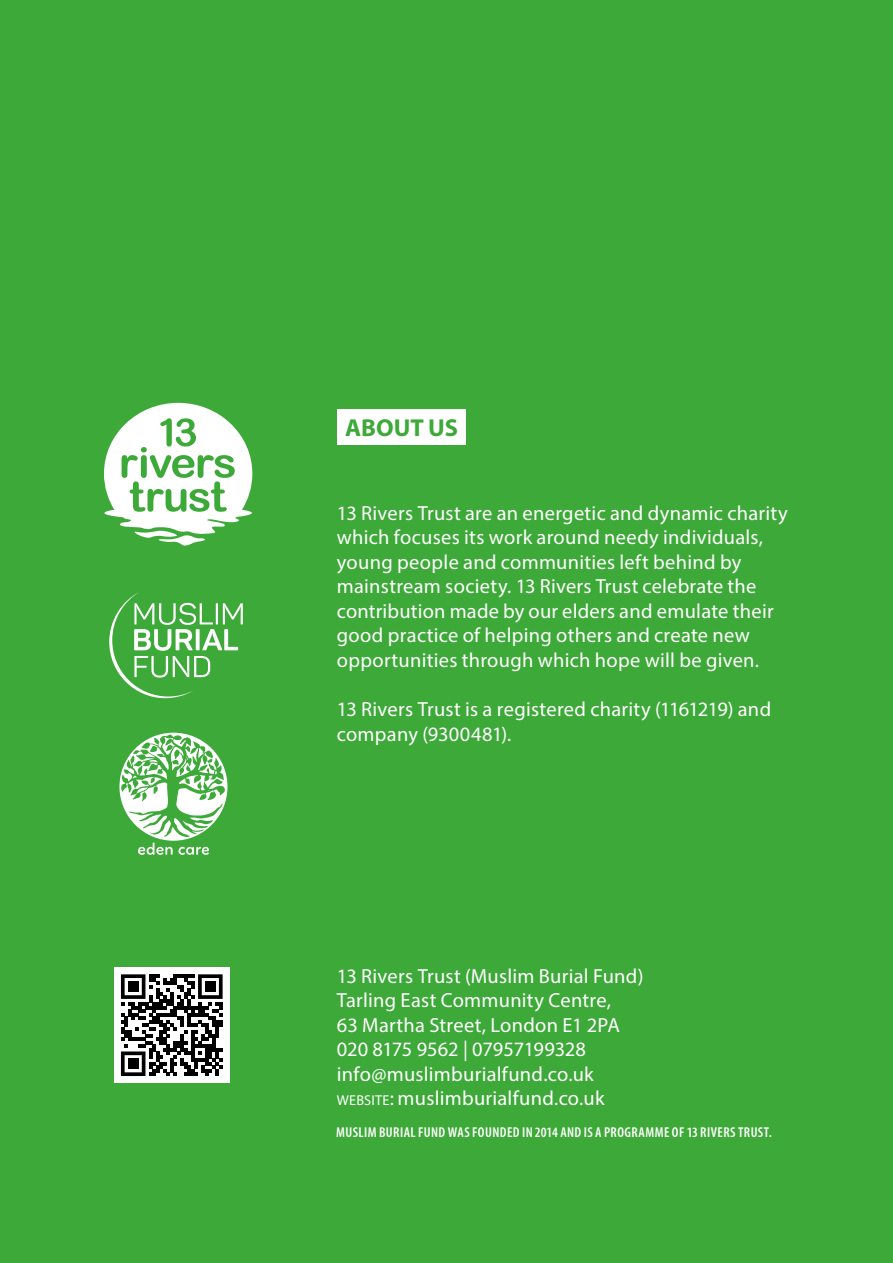
<style>
.page{position:relative;width:893px;height:1263px;background:#3da938}
.page>*{position:absolute;margin:0;border:0;box-sizing:border-box;transform-origin:0 0}
.t1{font:700 24.6px "Myriad Pro";letter-spacing:.005em;color:#3da938}
.t2{font:20.4px/24.6px "Myriad Pro";letter-spacing:.01em;color:#fff}
.t3{font:20.4px "Myriad Pro";letter-spacing:-.01em;color:#fff}
.t4{font:600 condensed 14.4px "Myriad Pro";letter-spacing:.03em;color:#fff}
.t5{font:14.4px "Myriad Pro";letter-spacing:.01em;color:#fff}
.s1{font-size:20.4px}
</style>
<div class="page">
<div style="left:337px;top:410px;width:128px;height:35px;background:#fff"></div>
<svg style="left:104px;top:403px;width:148px;height:143px"></svg>
<div style="left:114px;top:967px;width:116px;height:116px;background:#fff"></div>
<svg style="left:121px;top:974px;width:102px;height:102px"></svg>
<div style="left:128px;top:981px;width:10px;height:11px;background:#000"></div>
<div style="left:205px;top:981px;width:11px;height:11px;background:#000"></div>
<div style="left:128px;top:1058px;width:10px;height:11px;background:#000"></div>
<svg style="left:109px;top:592px;width:134px;height:106px"></svg>
<svg style="left:119px;top:733px;width:108px;height:122px"></svg>
<p class="t1" style="left:345px;top:412px;width:114px">ABOUT US</p>
<p class="t2" style="left:337px;top:500px;width:452px">13 Rivers Trust are an energetic and dynamic charity which focuses its work around needy individuals, young people and communities left behind by mainstream society. 13 Rivers Trust celebrate the contribution made by our elders and emulate their good practice of helping others and create new opportunities through which hope will be given.</p>
<p class="t2" style="left:337px;top:697px;width:436px">13 Rivers Trust is a registered charity (1161219) and company (9300481).</p>
<p class="t2" style="left:337px;top:963px;width:308px">13 Rivers Trust (Muslim Burial Fund)</p>
<p class="t2" style="left:337px;top:988px;width:276px">Tarling East Community Centre,</p>
<p class="t2" style="left:337px;top:1012px;width:285px">63 Martha Street, London E1 2PA</p>
<p class="t3" style="left:337px;top:1037px;width:251px">020 8175 9562 | 07957199328</p>
<p class="t2" style="left:337px;top:1061px;width:258px">info@muslimburialfund.co.uk</p>
<p class="t2" style="left:398px;top:1086px;width:209px">muslimburialfund.co.uk</p>
<p class="t4" style="left:336px;top:1123px;width:437px">MUSLIM BURIAL FUND WAS FOUNDED IN 2014 AND IS A PROGRAMME OF 13 RIVERS TRUST.</p>
<p class="t5" style="left:337px;top:1092px;width:59px">WEBSITE<span class="s1">:</span></p>
</div>
